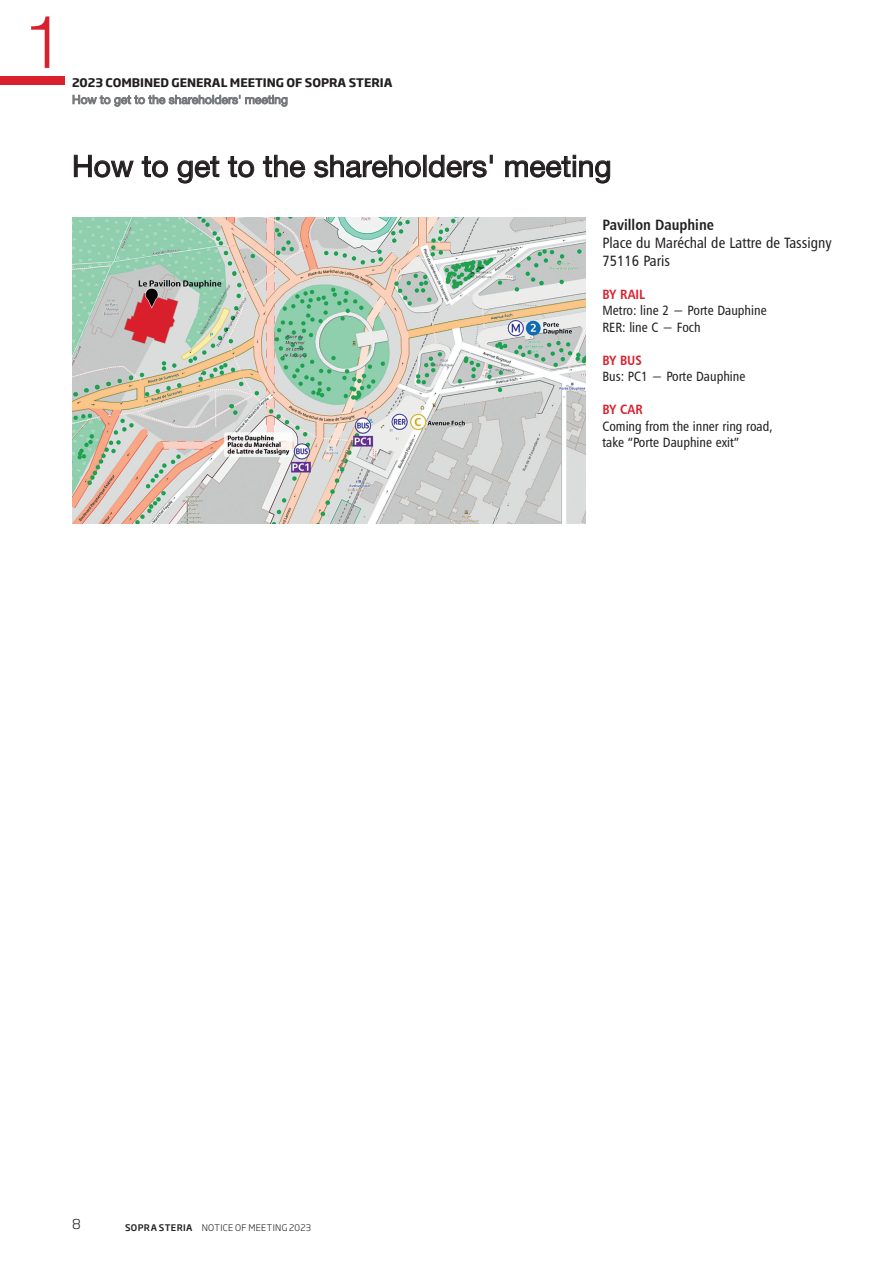
<style>
.page{position:relative;width:893px;height:1263px;background:#fff}
.page>*{position:absolute;margin:0;border:0;box-sizing:border-box;transform-origin:0 0}
.t1{font:300 73.5px "Helvetica Neue LT Std";color:#da202d}
.t2{font:30px "Helvetica Neue LT Std";color:#231f20}
.t3{font:15px/18px "Humanist 777 BT Roman Condensed B";color:#231f20}
.t4{font:15px "Humanist 777 BT Bold Condensed B";color:#231f20}
.t5{font:13.5px/16.5px "Humanist 777 BT Roman Condensed B";color:#231f20}
.t6{font:13.5px "Humanist 777 BT Bold Condensed B";color:#da202d}
.t7{font:300 13.5px "Soho Gothic Pro";color:#231f20}
.t8{font:12px "Helvetica Neue LT Std";color:#76787b}
.t9{font:700 11.7px "Soho Gothic Pro";color:#231f20}
.t10{font:300 9px "Soho Gothic Pro";letter-spacing:.035em;color:#231f20}
.s1{font-weight:500}
</style>
<div class="page">
<div style="left:0;top:76px;width:65px;height:9px;background:#da202d"></div>
<img style="left:72px;top:218px;width:513px;height:305px">
<h1 class="t1" style="left:24px;top:-3px;width:42px">1</h1>
<p class="t9" style="left:72px;top:73px;width:322px">2023 COMBINED GENERAL MEETING OF SOPRA STERIA</p>
<p class="t8" style="left:72px;top:92px;width:217px">How to get to the shareholders' meeting</p>
<h2 class="t2" style="left:72px;top:148px;width:541px">How to get to the shareholders' meeting</h2>
<p class="t4" style="left:602px;top:215px;width:113px">Pavillon Dauphine</p>
<p class="t3" style="left:602px;top:233px;width:231px">Place du Maréchal de Lattre de Tassigny<br>75116 Paris</p>
<p class="t6" style="left:602px;top:286px;width:44px">BY RAIL</p>
<p class="t5" style="left:602px;top:302px;width:166px">Metro: line 2 − Porte Dauphine<br>RER: line C − Foch</p>
<p class="t6" style="left:602px;top:352px;width:41px">BY BUS</p>
<p class="t5" style="left:602px;top:368px;width:144px">Bus: PC1 − Porte Dauphine</p>
<p class="t6" style="left:602px;top:401px;width:42px">BY CAR</p>
<p class="t5" style="left:602px;top:418px;width:172px">Coming from the inner ring road, take “Porte Dauphine exit”</p>
<p class="t7" style="left:72px;top:1214px;width:10px">8</p>
<p class="t10" style="left:125px;top:1221px;width:187px"><span class="s1">SOPRA STERIA</span> NOTICE OF MEETING 2023</p>
</div>
